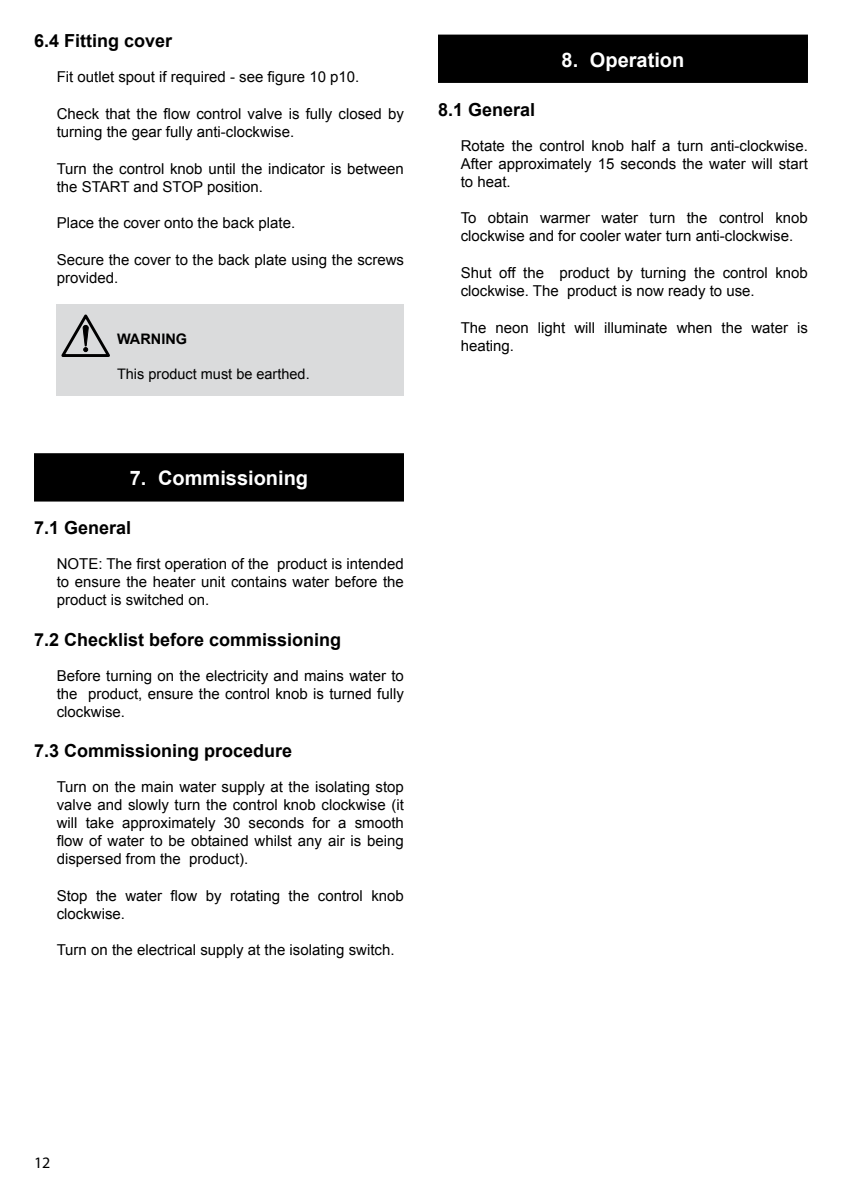
<style>
.page{position:relative;width:842px;height:1191px;background:#fff}
.page>*{position:absolute;margin:0;border:0;box-sizing:border-box;transform-origin:0 0}
.t1{font:700 20px "Arial";color:#fff}
.t2{font:700 18px "Arial";color:#000}
.t3{font:16px "Myriad Pro";color:#000}
.t4{font:15px/18px "Arial";color:#000}
.t5{font:14.4px "Arial";color:#000}
.t6{font:700 14.4px "Arial";color:#000}
</style>
<div class="page">
<div style="left:34px;top:453px;width:370px;height:14px;background:#000"></div>
<div style="left:34px;top:461px;width:370px;height:40px;background:#000"></div>
<div style="left:57px;top:305px;width:60px;height:91px;background:#dadbdc"></div>
<svg style="left:61px;top:314px;width:49px;height:43px"></svg>
<div style="left:117px;top:305px;width:287px;height:91px;background:#dadbdc"></div>
<div style="left:438px;top:35px;width:370px;height:14px;background:#000"></div>
<div style="left:438px;top:43px;width:370px;height:40px;background:#000"></div>
<p class="t2" style="left:34px;top:29px;width:140px">6.4 Fitting cover</p>
<p class="t4" style="left:57px;top:68px;width:304px">Fit outlet spout if required - see figure 10 p10.</p>
<p class="t4" style="left:57px;top:105px;width:349px">Check that the flow control valve is fully closed by turning the gear fully anti-clockwise.</p>
<p class="t4" style="left:57px;top:159px;width:349px">Turn the control knob until the indicator is between the START and STOP position.</p>
<p class="t4" style="left:57px;top:214px;width:240px">Place the cover onto the back plate.</p>
<p class="t4" style="left:57px;top:251px;width:349px">Secure the cover to the back plate using the screws provided.</p>
<p class="t6" style="left:117px;top:329px;width:72px">WARNING</p>
<p class="t5" style="left:117px;top:364px;width:194px">This product must be earthed.</p>
<h1 class="t1" style="left:562px;top:46px;width:124px">8. Operation</h1>
<p class="t2" style="left:438px;top:97px;width:99px">8.1 General</p>
<p class="t4" style="left:461px;top:136px;width:349px;text-align:justify">Rotate the control knob half a turn anti-clockwise.<br>After approximately 15 seconds the water will start to heat.</p>
<p class="t4" style="left:461px;top:209px;width:349px">To obtain warmer water turn the control knob clockwise and for cooler water turn anti-clockwise.</p>
<p class="t4" style="left:461px;top:264px;width:349px">Shut off the product by turning the control knob clockwise. The product is now ready to use.</p>
<p class="t4" style="left:461px;top:319px;width:349px">The neon light will illuminate when the water is heating.</p>
<h1 class="t1" style="left:130px;top:465px;width:180px">7. Commissioning</h1>
<p class="t2" style="left:34px;top:516px;width:99px">7.1 General</p>
<p class="t4" style="left:57px;top:555px;width:349px;text-align:justify">NOTE: The first operation of the product is intended to ensure the heater unit contains water before the product is switched on.</p>
<p class="t2" style="left:34px;top:627px;width:309px">7.2 Checklist before commissioning</p>
<p class="t4" style="left:57px;top:666px;width:349px;text-align:justify">Before turning on the electricity and mains water to the product, ensure the control knob is turned fully clockwise.</p>
<p class="t2" style="left:34px;top:738px;width:260px">7.3 Commissioning procedure</p>
<p class="t4" style="left:57px;top:778px;width:349px;text-align:justify">Turn on the main water supply at the isolating stop valve and slowly turn the control knob clockwise (it will take approximately 30 seconds for a smooth flow of water to be obtained whilst any air is being dispersed from the product).</p>
<p class="t4" style="left:57px;top:886px;width:349px">Stop the water flow by rotating the control knob clockwise.</p>
<p class="t4" style="left:57px;top:941px;width:339px">Turn on the electrical supply at the isolating switch.</p>
<p class="t3" style="left:34px;top:1153px;width:18px">12</p>
</div>
